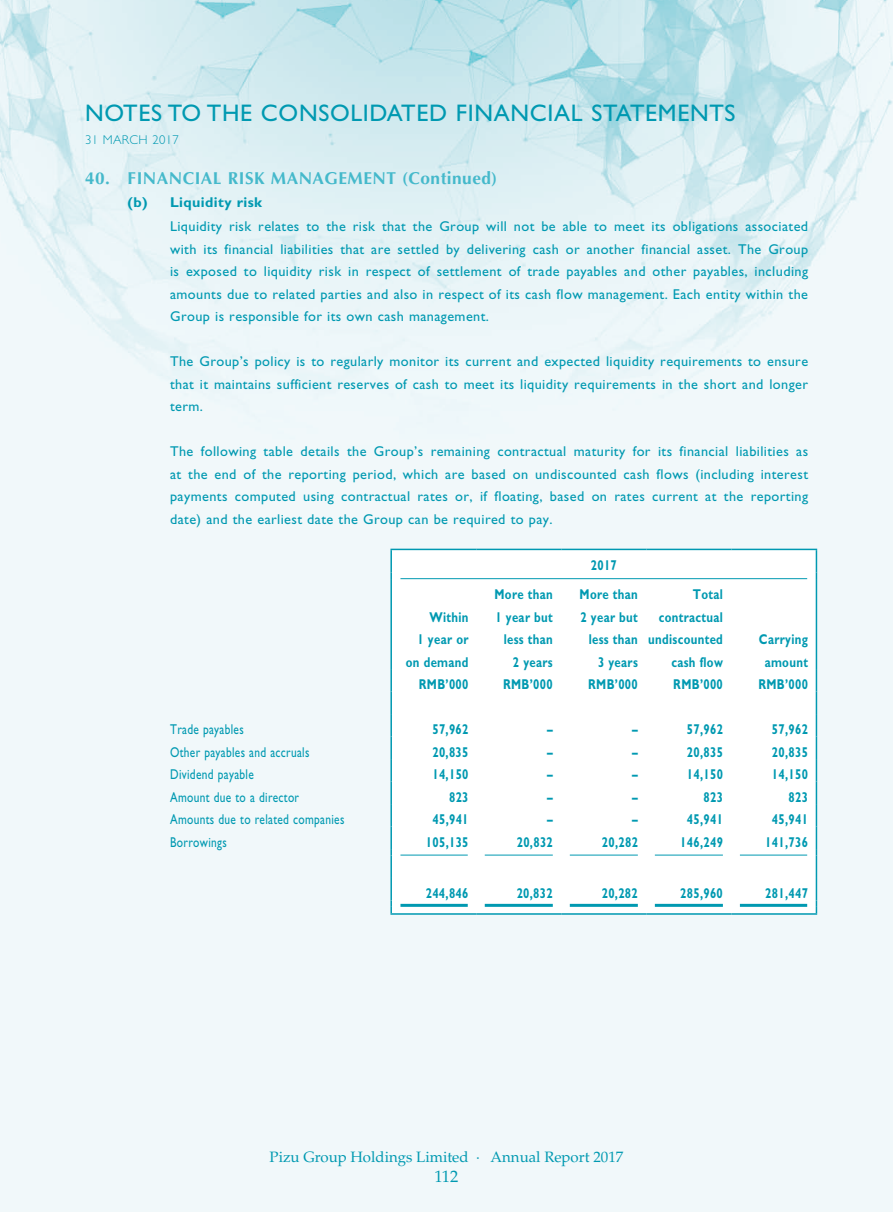
<style>
.page{position:relative;width:893px;height:1212px;background:#fff}
.page>*{position:absolute;margin:0;border:0;box-sizing:border-box;transform-origin:0 0}
.t1{font:24px "Gill Sans Std";letter-spacing:.03em;color:#0099b1}
.t2{font:700 17.25px "Optima LT Std";letter-spacing:.03em;color:#45b9cb}
.t3{font:16.5px "Palatino LT Std";color:#0099b1}
.t4{font:15px "Palatino LT Std";color:#0099b1}
.t5{font:14.25px/22.5px "Gill Sans Std";letter-spacing:.03em;color:#0099b1;text-align:justify}
.t6{font:700 14.25px/22.5px "Gill Sans Std";letter-spacing:.03em;color:#0099b1;text-align:right;scale:.8 1}
.t7{font:14.25px "Gill Sans Std";letter-spacing:.03em;color:#0099b1;scale:.8 1}
.t8{font:700 14.25px "Gill Sans Std";letter-spacing:.03em;color:#0099b1}
.t9{font:300 12.75px "Gill Sans Std";letter-spacing:.03em;color:#0099b1}
</style>
<div class="page">
<img style="left:0;top:0;width:893px;height:1212px">
<svg style="left:392px;top:550px;width:424px;height:363px"></svg>
<hr style="left:390px;top:550px;width:2px;height:23px;background:#0099b1">
<hr style="left:390px;top:549px;width:86px;height:1px;background:#0099b1">
<hr style="left:476px;top:549px;width:85px;height:1px;background:#0099b1">
<hr style="left:561px;top:549px;width:85px;height:1px;background:#0099b1">
<hr style="left:646px;top:549px;width:85px;height:1px;background:#0099b1">
<hr style="left:731px;top:549px;width:86px;height:1px;background:#0099b1">
<svg style="left:390px;top:573px;width:2px;height:6px"></svg>
<svg style="left:816px;top:550px;width:1px;height:29px"></svg>
<hr style="left:390px;top:579px;width:2px;height:90px;background:#0099b1">
<hr style="left:816px;top:579px;width:1px;height:90px;background:#0099b1">
<hr style="left:390px;top:669px;width:2px;height:22px;background:#0099b1">
<hr style="left:390px;top:691px;width:2px;height:23px;background:#0099b1">
<hr style="left:390px;top:714px;width:2px;height:22px;background:#0099b1">
<hr style="left:390px;top:736px;width:2px;height:23px;background:#0099b1">
<hr style="left:390px;top:759px;width:2px;height:22px;background:#0099b1">
<hr style="left:390px;top:781px;width:2px;height:23px;background:#0099b1">
<hr style="left:390px;top:804px;width:2px;height:22px;background:#0099b1">
<hr style="left:390px;top:826px;width:2px;height:23px;background:#0099b1">
<svg style="left:390px;top:849px;width:2px;height:6px"></svg>
<hr style="left:390px;top:855px;width:2px;height:23px;background:#0099b1">
<hr style="left:390px;top:878px;width:2px;height:22px;background:#0099b1">
<svg style="left:390px;top:900px;width:2px;height:13px"></svg>
<hr style="left:390px;top:913px;width:86px;height:2px;background:#0099b1">
<hr style="left:476px;top:913px;width:85px;height:2px;background:#0099b1">
<hr style="left:561px;top:913px;width:85px;height:2px;background:#0099b1">
<hr style="left:646px;top:913px;width:85px;height:2px;background:#0099b1">
<svg style="left:816px;top:669px;width:1px;height:244px"></svg>
<hr style="left:731px;top:913px;width:86px;height:2px;background:#0099b1">
<hr style="left:400px;top:578px;width:407px;height:1px;background:#0099b1">
<hr style="left:400px;top:855px;width:68px;height:1px;background:#0099b1">
<hr style="left:485px;top:855px;width:68px;height:1px;background:#0099b1">
<hr style="left:570px;top:855px;width:68px;height:1px;background:#0099b1">
<hr style="left:655px;top:855px;width:68px;height:1px;background:#0099b1">
<hr style="left:740px;top:855px;width:67px;height:1px;background:#0099b1">
<hr style="left:400px;top:904px;width:68px;height:3px;background:#0099b1">
<hr style="left:485px;top:904px;width:68px;height:3px;background:#0099b1">
<hr style="left:570px;top:904px;width:68px;height:3px;background:#0099b1">
<hr style="left:655px;top:904px;width:68px;height:3px;background:#0099b1">
<hr style="left:740px;top:904px;width:67px;height:3px;background:#0099b1">
<h1 class="t1" style="left:85px;top:99px;width:652px">NOTES TO THE CONSOLIDATED FINANCIAL STATEMENTS</h1>
<p class="t9" style="left:85px;top:133px;width:95px">31 MARCH 2017</p>
<p class="t2" style="left:85px;top:169px;width:414px">40. FINANCIAL RISK MANAGEMENT (Continued)</p>
<p class="t8" style="left:128px;top:193px;width:136px">(b) Liquidity risk</p>
<p class="t5" style="left:170px;top:215px;width:640px">Liquidity risk relates to the risk that the Group will not be able to meet its obligations associated with its financial liabilities that are settled by delivering cash or another financial asset. The Group is exposed to liquidity risk in respect of settlement of trade payables and other payables, including amounts due to related parties and also in respect of its cash flow management. Each entity within the Group is responsible for its own cash management.</p>
<p class="t5" style="left:170px;top:350px;width:640px">The Group’s policy is to regularly monitor its current and expected liquidity requirements to ensure that it maintains sufficient reserves of cash to meet its liquidity requirements in the short and longer term.</p>
<p class="t5" style="left:170px;top:440px;width:640px">The following table details the Group’s remaining contractual maturity for its financial liabilities as at the end of the reporting period, which are based on undiscounted cash flows (including interest payments computed using contractual rates or, if floating, based on rates current at the reporting date) and the earliest date the Group can be required to pay.</p>
<p class="t6" style="left:591px;top:554px;width:34px">2017</p>
<p class="t6" style="left:406px;top:605px;width:80px">Within<br>1 year or on demand</p>
<p class="t6" style="left:495px;top:583px;width:74px">More than<br>1 year but less than<br>2 years</p>
<p class="t6" style="left:580px;top:583px;width:74px">More than<br>2 year but less than<br>3 years</p>
<p class="t6" style="left:648px;top:583px;width:95px">Total contractual undiscounted cash flow</p>
<p class="t6" style="left:759px;top:628px;width:63px;text-align:center">Carrying amount</p>
<p class="t6" style="left:419px;top:673px;width:64px">RMB’000</p>
<p class="t6" style="left:503px;top:673px;width:64px">RMB’000</p>
<p class="t6" style="left:588px;top:673px;width:64px">RMB’000</p>
<p class="t6" style="left:673px;top:673px;width:64px">RMB’000</p>
<p class="t6" style="left:758px;top:673px;width:64px">RMB’000</p>
<p class="t7" style="left:170px;top:721px;width:94px">Trade payables</p>
<p class="t6" style="left:432px;top:718px;width:47px">57,962</p>
<p class="t6" style="left:547px;top:718px;width:9px">–</p>
<p class="t6" style="left:632px;top:718px;width:9px">–</p>
<p class="t6" style="left:687px;top:718px;width:47px">57,962</p>
<p class="t6" style="left:772px;top:718px;width:47px">57,962</p>
<p class="t7" style="left:170px;top:744px;width:176px">Other payables and accruals</p>
<p class="t6" style="left:432px;top:740px;width:47px">20,835</p>
<p class="t6" style="left:547px;top:740px;width:9px">–</p>
<p class="t6" style="left:632px;top:740px;width:9px">–</p>
<p class="t6" style="left:687px;top:740px;width:47px">20,835</p>
<p class="t6" style="left:772px;top:740px;width:47px">20,835</p>
<p class="t7" style="left:170px;top:766px;width:106px">Dividend payable</p>
<p class="t6" style="left:432px;top:763px;width:47px">14,150</p>
<p class="t6" style="left:547px;top:763px;width:9px">–</p>
<p class="t6" style="left:632px;top:763px;width:9px">–</p>
<p class="t6" style="left:687px;top:763px;width:47px">14,150</p>
<p class="t6" style="left:772px;top:763px;width:47px">14,150</p>
<p class="t7" style="left:170px;top:789px;width:163px">Amount due to a director</p>
<p class="t6" style="left:449px;top:785px;width:26px">823</p>
<p class="t6" style="left:547px;top:785px;width:9px">–</p>
<p class="t6" style="left:632px;top:785px;width:9px">–</p>
<p class="t6" style="left:703px;top:785px;width:26px">823</p>
<p class="t6" style="left:788px;top:785px;width:26px">823</p>
<p class="t7" style="left:170px;top:811px;width:219px">Amounts due to related companies</p>
<p class="t6" style="left:432px;top:808px;width:47px">45,941</p>
<p class="t6" style="left:547px;top:808px;width:9px">–</p>
<p class="t6" style="left:632px;top:808px;width:9px">–</p>
<p class="t6" style="left:687px;top:808px;width:47px">45,941</p>
<p class="t6" style="left:772px;top:808px;width:47px">45,941</p>
<p class="t7" style="left:170px;top:834px;width:72px">Borrowings</p>
<p class="t6" style="left:426px;top:830px;width:55px">105,135</p>
<p class="t6" style="left:517px;top:830px;width:47px">20,832</p>
<p class="t6" style="left:602px;top:830px;width:47px">20,282</p>
<p class="t6" style="left:680px;top:830px;width:55px">146,249</p>
<p class="t6" style="left:765px;top:830px;width:55px">141,736</p>
<p class="t6" style="left:426px;top:882px;width:55px">244,846</p>
<p class="t6" style="left:517px;top:882px;width:47px">20,832</p>
<p class="t6" style="left:602px;top:882px;width:47px">20,282</p>
<p class="t6" style="left:680px;top:882px;width:55px">285,960</p>
<p class="t6" style="left:765px;top:882px;width:55px">281,447</p>
<p class="t4" style="left:270px;top:1148px;width:355px">Pizu Group Holdings Limited · Annual Report 2017</p>
<p class="t3" style="left:435px;top:1167px;width:25px">112</p>
</div>
